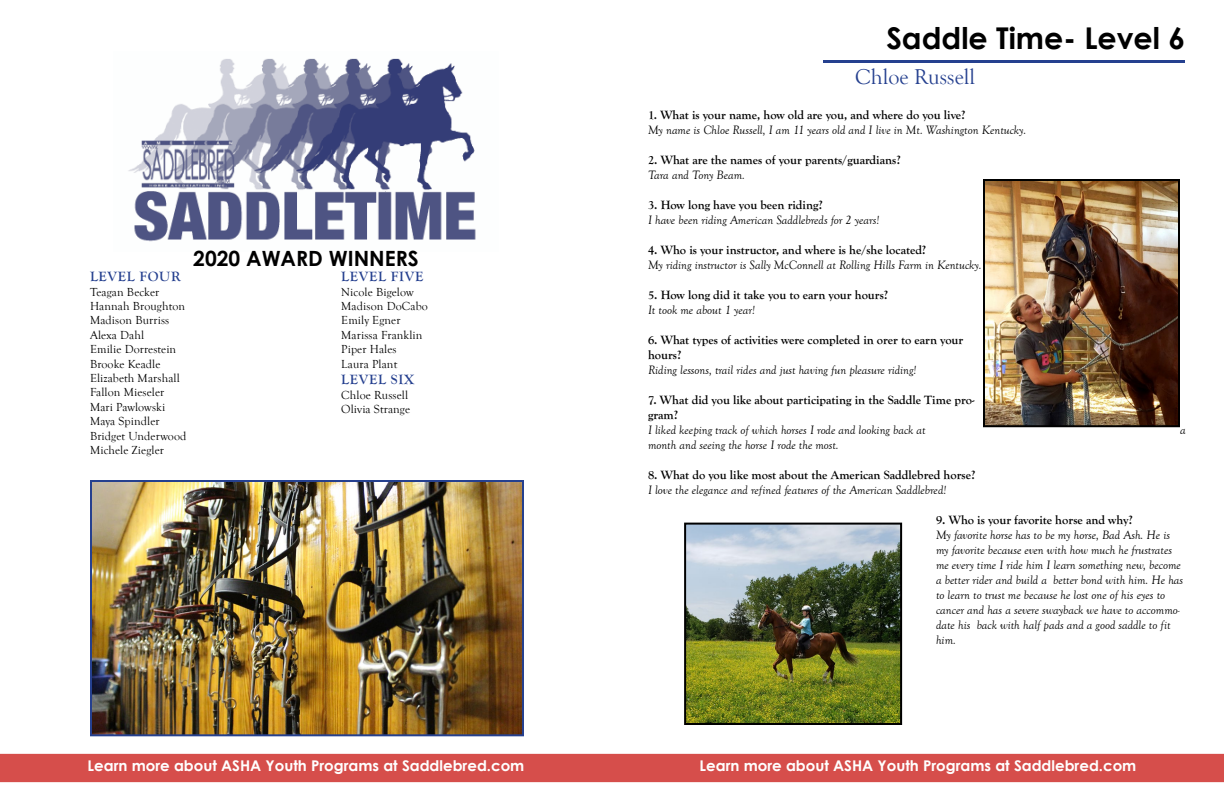
<style>
.page{position:relative;width:1224px;height:792px;background:#fff}
.page>*{position:absolute;margin:0;border:0;box-sizing:border-box;transform-origin:0 0}
.t1{font:700 30px "Century Gothic";color:#000}
.t2{font:22px "Goudy Old Style T";color:#25408f}
.t3{font:700 21px "Century Gothic";color:#000}
.t4{font:700 15px "Century Gothic";color:#fff}
.t5{font:700 14px "Goudy Old Style T";letter-spacing:.05em;color:#25408f}
.t6{font:italic 12.5px/15px "Goudy Old Style T";color:#000}
.t7{font:700 12.5px/15px "Goudy Old Style T";color:#000}
.t8{font:12px/14.4px "Goudy Old Style T";letter-spacing:.01em;color:#000}
</style>
<div class="page">
<img style="left:93px;top:483px;width:428px;height:250px">
<div style="left:90px;top:480px;width:434px;height:256px;border:2px solid #25408f"></div>
<img style="left:128px;top:58px;width:348px;height:184px">
<div style="left:0;top:754px;width:611px;height:28px;background:#d64e4b"></div>
<hr style="left:824px;top:60px;width:361px;height:3px;background:#25408f">
<img style="left:986px;top:182px;width:191px;height:242px">
<div style="left:983px;top:179px;width:197px;height:248px;border:2px solid #000"></div>
<img style="left:687px;top:526px;width:212px;height:196px">
<div style="left:684px;top:523px;width:218px;height:202px;border:2px solid #000"></div>
<div style="left:612px;top:754px;width:611px;height:28px;background:#d64e4b"></div>
<h3 class="t3" style="left:193px;top:243px;width:227px">2020 AWARD WINNERS</h3>
<p class="t5" style="left:90px;top:269px;width:92px">LEVEL FOUR</p>
<p class="t8" style="left:90px;top:285px;width:98px">Teagan Becker<br>Hannah Broughton<br>Madison Burriss<br>Alexa Dahl<br>Emilie Dorrestein<br>Brooke Keadle<br>Elizabeth Marshall<br>Fallon Mieseler<br>Mari Pawlowski<br>Maya Spindler<br>Bridget Underwood<br>Michele Ziegler</p>
<p class="t5" style="left:341px;top:269px;width:84px">LEVEL FIVE</p>
<p class="t8" style="left:341px;top:285px;width:88px">Nicole Bigelow<br>Madison DoCabo<br>Emily Egner<br>Marissa Franklin<br>Piper Hales<br>Laura Plant</p>
<p class="t5" style="left:341px;top:372px;width:75px">LEVEL SIX</p>
<p class="t8" style="left:341px;top:388px;width:70px">Chloe Russell<br>Olivia Strange</p>
<p class="t4" style="left:88px;top:755px;width:438px">Learn more about ASHA Youth Programs at Saddlebred.com</p>
<h1 class="t1" style="left:886px;top:16px;width:300px">Saddle Time- Level 6</h1>
<h2 class="t2" style="left:855px;top:65px;width:121px">Chloe Russell</h2>
<p class="t7" style="left:648px;top:108px;width:319px">1. What is your name, how old are you, and where do you live?</p>
<p class="t6" style="left:648px;top:123px;width:380px">My name is Chloe Russell, I am 11 years old and I live in Mt. Washington Kentucky.</p>
<p class="t7" style="left:648px;top:153px;width:254px">2. What are the names of your parents/guardians?</p>
<p class="t6" style="left:648px;top:168px;width:99px">Tara and Tony Beam.</p>
<p class="t7" style="left:648px;top:198px;width:176px">3. How long have you been riding?</p>
<p class="t6" style="left:648px;top:213px;width:233px">I have been riding American Saddlebreds for 2 years!</p>
<p class="t7" style="left:648px;top:243px;width:280px">4. Who is your instructor, and where is he/she located?</p>
<p class="t6" style="left:648px;top:258px;width:335px">My riding instructor is Sally McConnell at Rolling Hills Farm in Kentucky.</p>
<p class="t7" style="left:648px;top:288px;width:242px">5. How long did it take you to earn your hours?</p>
<p class="t6" style="left:648px;top:303px;width:109px">It took me about 1 year!</p>
<p class="t7" style="left:648px;top:333px;width:317px">6. What types of activities were completed in orer to earn your hours?</p>
<p class="t6" style="left:648px;top:363px;width:270px">Riding lessons, trail rides and just having fun pleasure riding!</p>
<p class="t7" style="left:648px;top:393px;width:328px">7. What did you like about participating in the Saddle Time pro&shy;gram?</p>
<p class="t6" style="left:648px;top:423px;width:279px">I liked keeping track of which horses I rode and looking back at</p>
<p class="t6" style="left:1180px;top:423px;width:7px">a</p>
<p class="t6" style="left:648px;top:438px;width:192px">month and seeing the horse I rode the most.</p>
<p class="t7" style="left:648px;top:468px;width:329px">8. What do you like most about the American Saddlebred horse?</p>
<p class="t6" style="left:648px;top:483px;width:300px">I love the elegance and refined features of the American Saddlebred!</p>
<p class="t7" style="left:936px;top:513px;width:198px">9. Who is your favorite horse and why?</p>
<p class="t6" style="left:936px;top:528px;width:249px">My favorite horse has to be my horse, Bad Ash. He is my favorite because even with how much he frustrates me every time I ride him I learn something new, become a better rider and build a better bond with him. He has to learn to trust me because he lost one of his eyes to cancer and has a severe swayback we have to accommo&shy;date his back with half pads and a good saddle to fit him.</p>
<p class="t4" style="left:700px;top:755px;width:438px">Learn more about ASHA Youth Programs at Saddlebred.com</p>
</div>
